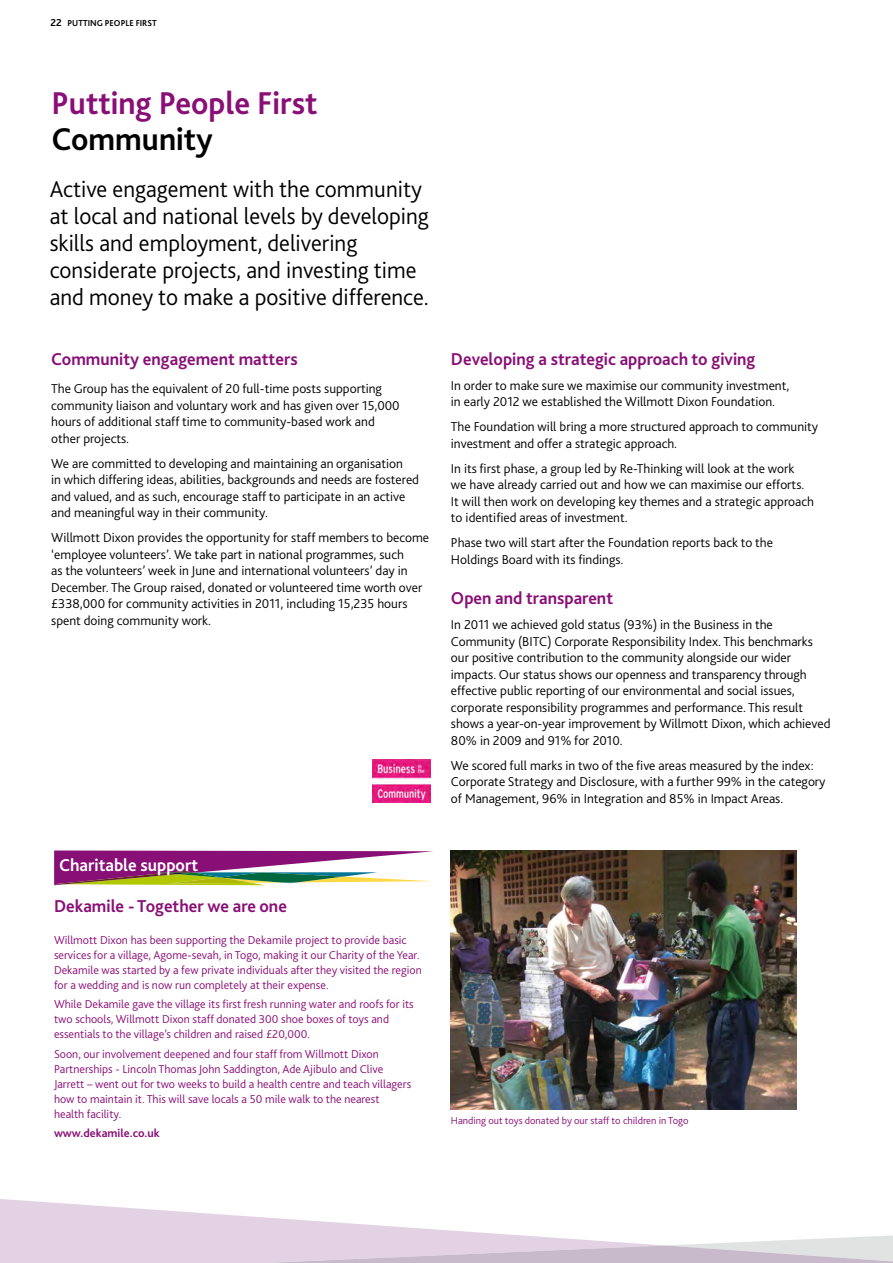
<style>
.page{position:relative;width:893px;height:1263px;background:#fff}
.page>*{position:absolute;margin:0;border:0;box-sizing:border-box;transform-origin:0 0}
.t1{font:700 33px "Bliss 2";color:#890f76}
.t2{font:700 33px "Bliss 2";color:#000}
.t3{font:300 24px/27px "Bliss 2";color:#000}
.t4{font:700 18px "Bliss 2";color:#890f76}
.t5{font:700 18px "Bliss 2";color:#fff}
.t6{font:300 13.5px/16.5px "Bliss 2";color:#000}
.t7{font:300 12px/15px "Bliss 2";color:#890f76}
.t8{font:700 12px "Bliss 2";color:#890f76}
.t9{font:300 10.5px "Bliss 2";color:#890f76}
.t10{font:700 9px "Bliss 2";color:#000}
.s1{font-size:10.5px}
</style>
<div class="page">
<svg style="left:0;top:1199px;width:893px;height:64px"></svg>
<svg style="left:54px;top:850px;width:379px;height:35px"></svg>
<img style="left:451px;top:850px;width:345px;height:260px">
<img style="left:373px;top:760px;width:58px;height:43px">
<p class="t10" style="left:50px;top:18px;width:108px"><span class="s1">22</span> PUTTING PEOPLE FIRST</p>
<h1 class="t1" style="left:52px;top:83px;width:268px">Putting People First</h1>
<h1 class="t2" style="left:52px;top:119px;width:163px">Community</h1>
<h2 class="t3" style="left:50px;top:175px;width:381px">Active engagement with the community at local and national levels by developing skills and employment, delivering considerate projects, and investing time and money to make a positive difference.</h2>
<h3 class="t4" style="left:51px;top:348px;width:248px">Community engagement matters</h3>
<p class="t6" style="left:51px;top:380px;width:350px">The Group has the equivalent of 20 full-time posts supporting community liaison and voluntary work and has given over 15,000 hours of additional staff time to community-based work and other projects.</p>
<p class="t6" style="left:51px;top:455px;width:369px">We are committed to developing and maintaining an organisation<br>in which differing ideas, abilities, backgrounds and needs are fostered and valued, and as such, encourage staff to participate in an active and meaningful way in their community.</p>
<p class="t6" style="left:51px;top:529px;width:379px">Willmott Dixon provides the opportunity for staff members to become ‘employee volunteers’. We take part in national programmes, such<br>as the volunteers’ week in June and international volunteers’ day in December. The Group raised, donated or volunteered time worth over £338,000 for community activities in 2011, including 15,235 hours spent doing community work.</p>
<h3 class="t5" style="left:59px;top:853px;width:140px">Charitable support</h3>
<h3 class="t4" style="left:54px;top:894px;width:234px">Dekamile - Together we are one</h3>
<p class="t7" style="left:54px;top:932px;width:369px">Willmott Dixon has been supporting the Dekamile project to provide basic services for a village, Agome-sevah, in Togo, making it our Charity of the Year.<br>Dekamile was started by a few private individuals after they visited the region for a wedding and is now run completely at their expense.</p>
<p class="t7" style="left:54px;top:996px;width:361px">While Dekamile gave the village its first fresh running water and roofs for its two schools, Willmott Dixon staff donated 300 shoe boxes of toys and essentials to the village’s children and raised £20,000.</p>
<p class="t7" style="left:54px;top:1046px;width:359px">Soon, our involvement deepened and four staff from Willmott Dixon Partnerships - Lincoln Thomas John Saddington, Ade Ajibulo and Clive Jarrett – went out for two weeks to build a health centre and teach villagers how to maintain it. This will save locals a 50 mile walk to the nearest health facility.</p>
<p class="t8" style="left:54px;top:1125px;width:107px">www.dekamile.co.uk</p>
<h3 class="t4" style="left:451px;top:348px;width:306px">Developing a strategic approach to giving</h3>
<p class="t6" style="left:451px;top:377px;width:340px">In order to make sure we maximise our community investment, in early 2012 we established the Willmott Dixon Foundation.</p>
<p class="t6" style="left:451px;top:418px;width:369px">The Foundation will bring a more structured approach to community investment and offer a strategic approach.</p>
<p class="t6" style="left:451px;top:460px;width:365px">In its first phase, a group led by Re-Thinking will look at the work<br>we have already carried out and how we can maximise our efforts.<br>It will then work on developing key themes and a strategic approach to identified areas of investment.</p>
<p class="t6" style="left:451px;top:534px;width:324px">Phase two will start after the Foundation reports back to the<br>Holdings Board with its findings.</p>
<h3 class="t4" style="left:451px;top:587px;width:164px">Open and transparent</h3>
<p class="t6" style="left:451px;top:616px;width:381px">In 2011 we achieved gold status (93%) in the Business in the Community (BITC) Corporate Responsibility Index. This benchmarks our positive contribution to the community alongside our wider impacts. Our status shows our openness and transparency through effective public reporting of our environmental and social issues, corporate responsibility programmes and performance. This result shows a year-on-year improvement by Willmott Dixon, which achieved 80% in 2009 and 91% for 2010.</p>
<p class="t6" style="left:451px;top:757px;width:376px">We scored full marks in two of the five areas measured by the index:<br>Corporate Strategy and Disclosure, with a further 99% in the category of Management, 96% in Integration and 85% in Impact Areas.</p>
<p class="t9" style="left:451px;top:1113px;width:239px">Handing out toys donated by our staff to children in Togo</p>
</div>
